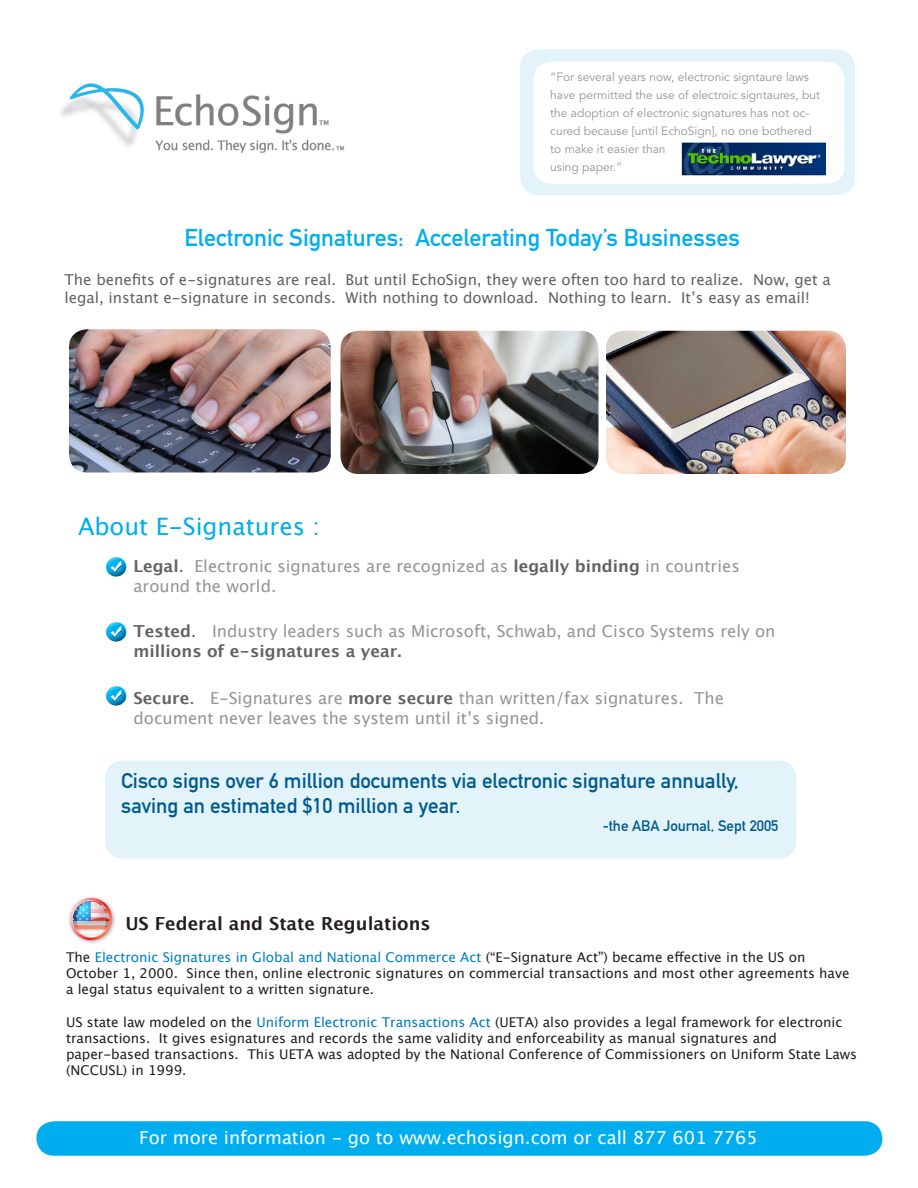
<style>
.page{position:relative;width:918px;height:1188px;background:#fff}
.page>*{position:absolute;margin:0;border:0;box-sizing:border-box;transform-origin:0 0}
.t1{font:24px "DIN Mittelschrift LT";color:#00aeef}
.t2{font:24px "Lucida Grande";color:#00aeef}
.t3{font:21px/25.2px "DIN Mittelschrift LT";color:#015a8e}
.t4{font:18px "Lucida Grande";color:#fff}
.t5{font:700 18px "Lucida Grande";color:#231f20}
.t6{font:16.5px/19.8px "Lucida Grande";color:#939598}
.t7{font:15px/18px "Lucida Grande";color:#636366}
.t8{font:15px "DIN Mittelschrift LT";color:#015a8e}
.t9{font:13.5px/16.2px "Lucida Grande";color:#231f20}
.t10{font:12px/18px "Avenir";color:#939598}
.s1{font-weight:700;color:#636366}
.s2{color:#636366}
.s3{font-weight:700;color:#616164}
.s4{color:#0080c7}
.s5{color:#007ac2}
</style>
<div class="page">
<div style="left:36px;top:1121px;width:846px;height:35px;background:#00aeef"></div>
<div style="left:520px;top:50px;width:335px;height:145px;background:#e2f3fa;border-radius:18px"></div>
<div style="left:534px;top:62px;width:310px;height:122px;background:#fff;border-radius:18px"></div>
<div style="left:105px;top:760px;width:691px;height:99px;background:#e2f3fa;border-radius:18px"></div>
<img style="left:61px;top:83px;width:284px;height:70px">
<img style="left:681px;top:143px;width:145px;height:32px">
<img style="left:106px;top:557px;width:21px;height:20px">
<img style="left:106px;top:622px;width:21px;height:20px">
<img style="left:106px;top:686px;width:21px;height:20px">
<img style="left:69px;top:329px;width:262px;height:143px;border-radius:18px">
<img style="left:606px;top:331px;width:240px;height:143px;border-radius:18px">
<img style="left:340px;top:331px;width:258px;height:143px;border-radius:18px">
<img style="left:68px;top:896px;width:47px;height:47px">
<p class="t10" style="left:550px;top:68px;width:271px">“For several years now, electronic signtaure laws have permitted the use of electroic signtaures, but the adoption of electronic signatures has not oc&shy;cured because [until EchoSign], no one bothered to make it easier than<br>using paper.”</p>
<p class="t1" style="left:184px;top:224px;width:557px">Electronic Signatures: Accelerating Today’s Businesses</p>
<p class="t7" style="left:64px;top:271px;width:768px">The benefits of e-signatures are real. But until EchoSign, they were often too hard to realize. Now, get a legal, instant e-signature in seconds. With nothing to download. Nothing to learn. It’s easy as email!</p>
<p class="t2" style="left:78px;top:512px;width:244px">About E-Signatures :</p>
<p class="t6" style="left:134px;top:557px;width:608px"><span class="s1">Legal</span><span class="s2">.</span> Electronic signatures are recognized as <span class="s3">legally binding</span> in countries around the world.</p>
<p class="t6" style="left:134px;top:622px;width:643px"><span class="s1">Tested</span><span class="s2">.</span> Industry leaders such as Microsoft, Schwab, and Cisco Systems rely on <span class="s1">millions of e-signatures a year.</span></p>
<p class="t6" style="left:134px;top:689px;width:592px"><span class="s1">Secure</span><span class="s2">.</span> E-Signatures are <span class="s1">more secure</span> than written/fax signatures. The document never leaves the system until it’s signed.</p>
<p class="t3" style="left:121px;top:768px;width:619px">Cisco signs over 6 million documents via electronic signature annually, saving an estimated $10 million a year.</p>
<p class="t8" style="left:603px;top:817px;width:177px">-the ABA Journal, Sept 2005</p>
<p class="t5" style="left:125px;top:913px;width:307px">US Federal and State Regulations</p>
<p class="t9" style="left:66px;top:949px;width:785px">The <span class="s4">Electronic Signatures in Global and National Commerce Act</span> (“E-Signature Act”) became effective in the US on<br>October 1, 2000. Since then, online electronic signatures on commercial transactions and most other agreements have a legal status equivalent to a written signature.</p>
<p class="t9" style="left:66px;top:1014px;width:793px">US state law modeled on the <span class="s5">Uniform Electronic Transactions Act</span> (UETA) also provides a legal framework for electronic transactions. It gives esignatures and records the same validity and enforceability as manual signatures and paper-based transactions. This UETA was adopted by the National Conference of Commissioners on Uniform State Laws (NCCUSL) in 1999.</p>
<p class="t4" style="left:139px;top:1127px;width:620px">For more information - go to www.echosign.com or call 877 601 7765</p>
</div>
